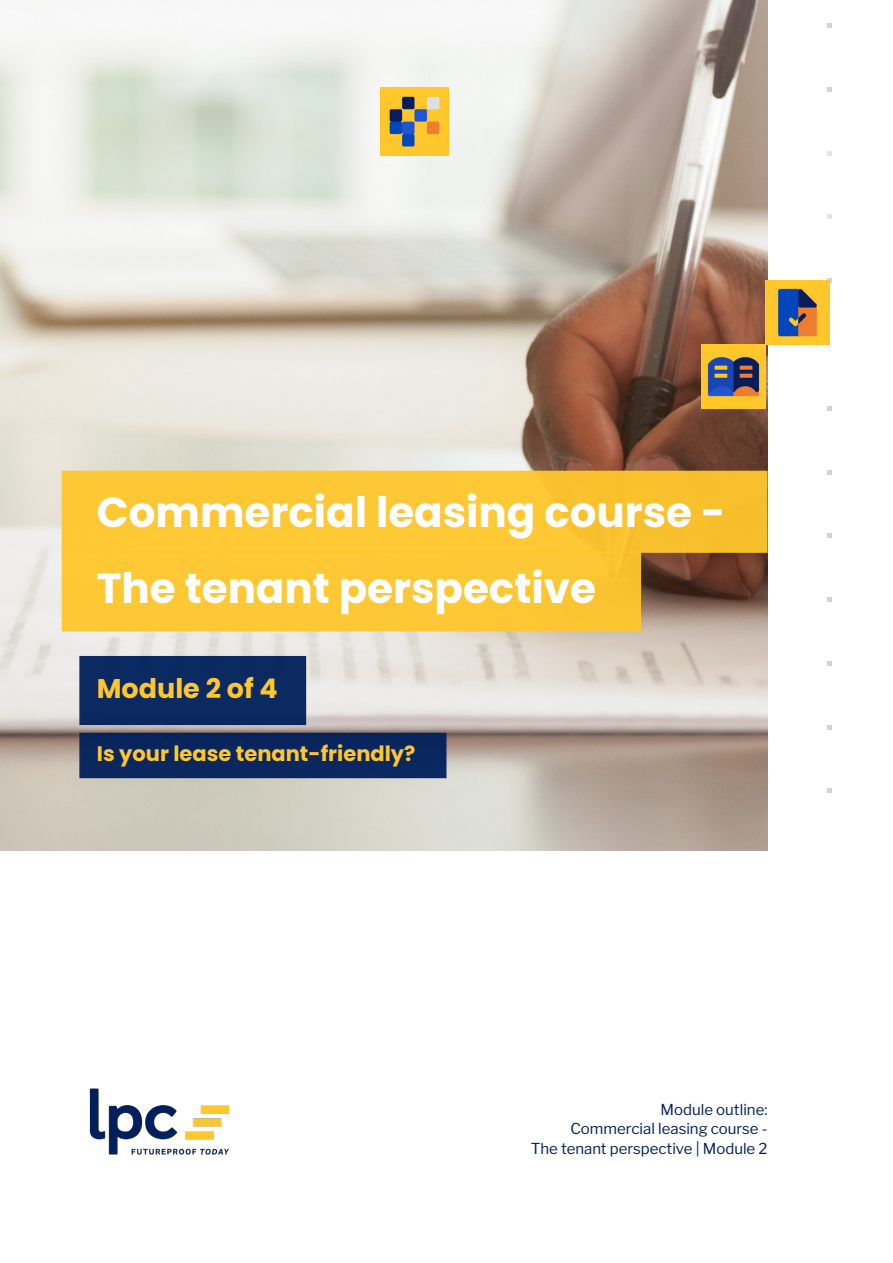
<style>
.page{position:relative;width:893px;height:1263px;background:#fff}
.page>*{position:absolute;margin:0;border:0;box-sizing:border-box;transform-origin:0 0}
.t1{font:700 42px/76.5px "Poppins";color:#fff}
.t2{font:700 27px "Poppins";color:#ffc72c}
.t3{font:700 21px "Poppins";color:#ffc72c}
.t4{font:100 15px/19.5px "Libre Franklin";color:#00205b;text-align:right}
</style>
<div class="page">
<svg style="left:827px;top:23px;width:4px;height:5px"></svg>
<svg style="left:827px;top:87px;width:4px;height:4px"></svg>
<svg style="left:827px;top:151px;width:4px;height:4px"></svg>
<svg style="left:827px;top:215px;width:4px;height:4px"></svg>
<svg style="left:827px;top:279px;width:4px;height:4px"></svg>
<svg style="left:827px;top:406px;width:4px;height:4px"></svg>
<svg style="left:827px;top:470px;width:4px;height:4px"></svg>
<svg style="left:827px;top:534px;width:4px;height:4px"></svg>
<svg style="left:827px;top:597px;width:4px;height:5px"></svg>
<svg style="left:827px;top:661px;width:4px;height:4px"></svg>
<svg style="left:827px;top:725px;width:4px;height:4px"></svg>
<svg style="left:827px;top:789px;width:4px;height:4px"></svg>
<img style="left:0;top:0;width:767px;height:851px">
<img style="left:89px;top:1088px;width:141px;height:67px">
<img style="left:381px;top:87px;width:68px;height:68px">
<img style="left:702px;top:344px;width:63px;height:64px">
<div style="left:62px;top:471px;width:705px;height:82px;background:#fdc834"></div>
<div style="left:62px;top:551px;width:579px;height:80px;background:#fdc835"></div>
<img style="left:765px;top:281px;width:64px;height:63px">
<div style="left:79px;top:656px;width:227px;height:69px;background:#0b2a61"></div>
<div style="left:79px;top:733px;width:367px;height:45px;background:#09275e"></div>
<h1 class="t1" style="left:97px;top:474px;width:630px">Commercial leasing course -<br>The tenant perspective</h1>
<h2 class="t2" style="left:97px;top:673px;width:182px">Module 2 of 4</h2>
<h3 class="t3" style="left:97px;top:741px;width:320px">Is your lease tenant-friendly?</h3>
<p class="t4" style="left:531px;top:1098px;width:238px">Module outline:<br>Commercial leasing course -<br>The tenant perspective | Module 2</p>
</div>
